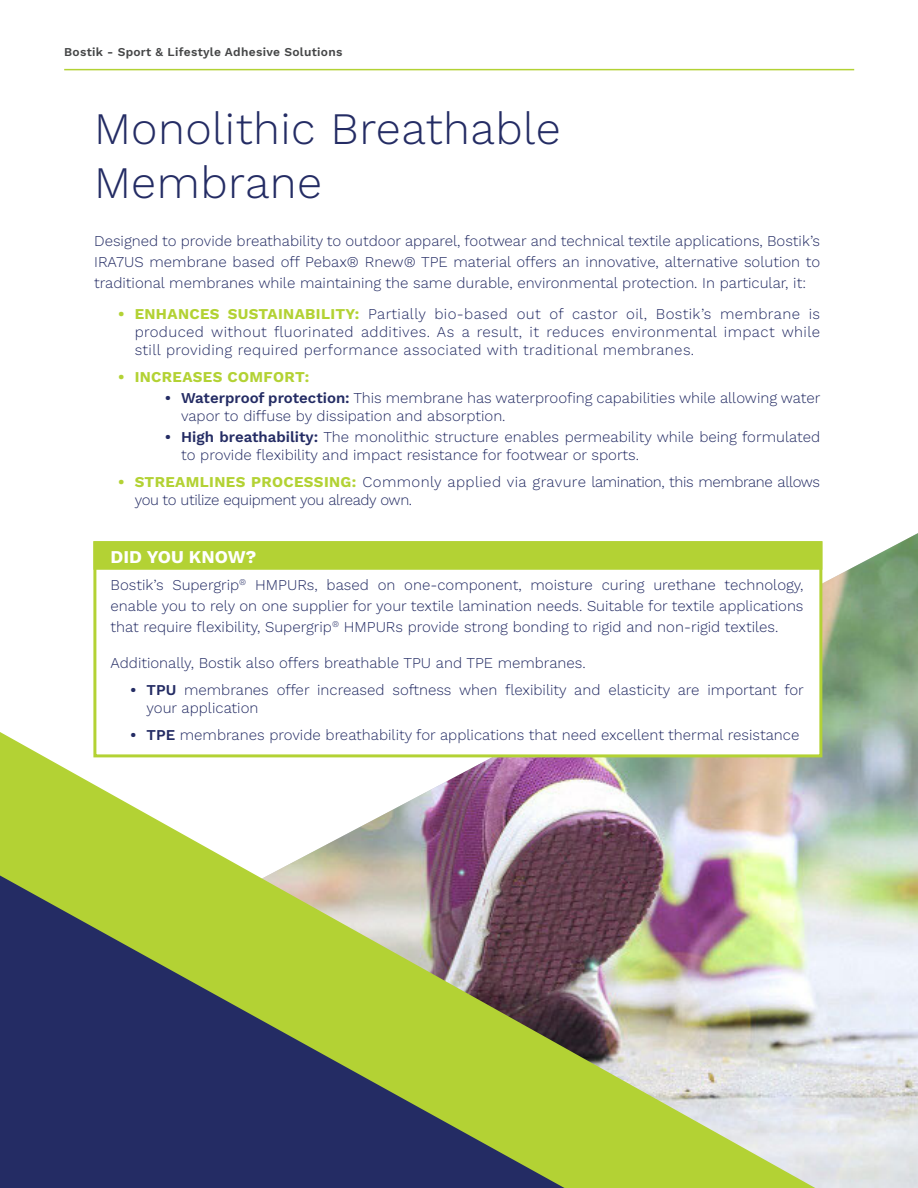
<style>
.page{position:relative;width:918px;height:1188px;background:#fff}
.page>*{position:absolute;margin:0;border:0;box-sizing:border-box;transform-origin:0 0}
.Title_1{font:300 45px/54px "Work Sans";letter-spacing:.01em;color:#242c64}
.Body_Text{font:700 18px "Work Sans";color:#fff}
.Body_Text-2{font:300 15px/18px "Work Sans";color:#242c64;text-align:justify}
.Body_Text-3{font:300 15px/18px "Work Sans";letter-spacing:-.025em;color:#242c64}
.t1{font:700 15px "Work Sans";letter-spacing:.025em;color:#b3d234}
.t2{font:600 12px "Work Sans";letter-spacing:.025em;color:#454647}
.s1{font-weight:700;color:#b3d234}
.s2{font-weight:600}
</style>
<div class="page">
<img style="left:815px;top:533px;width:103px;height:655px">
<img style="left:0;top:732px;width:815px;height:456px">
<div style="left:93px;top:541px;width:729px;height:216px;background:#fff;border:3px solid #b3d234"></div>
<div style="left:93px;top:541px;width:729px;height:29px;background:#b3d234;border:3px solid #b3d234"></div>
<hr style="left:64px;top:69px;width:790px;height:1px;background:#b3d234">
<p class="t2" style="left:64px;top:42px;width:280px">Bostik - Sport &amp; Lifestyle Adhesive Solutions</p>
<p class="Title_1" style="left:94px;top:100px;width:468px">Monolithic Breathable<br>Membrane</p>
<p class="Body_Text-2" style="left:94px;top:229px;width:727px;line-height:21px">Designed to provide breathability to outdoor apparel, footwear and technical textile applications, Bostik’s IRA7US membrane based off Pebax® Rnew® TPE material offers an innovative, alternative solution to traditional membranes while maintaining the same durable, environmental protection. In particular, it:</p>
<p class="Body_Text-2" style="left:135px;top:304px;width:687px;text-indent:-16px"><span class="s1">• ENHANCES SUSTAINABILITY:</span> Partially bio-based out of castor oil, Bostik’s membrane is produced without fluorinated additives. As a result, it reduces environmental impact while still providing required performance associated with traditional membranes.</p>
<p class="t1" style="left:118px;top:366px;width:193px">• INCREASES COMFORT:</p>
<p class="Body_Text-2" style="left:181px;top:388px;width:641px;text-indent:-16px"><span class="s2">• Waterproof protection:</span> This membrane has waterproofing capabilities while allowing water vapor to diffuse by dissipation and absorption.</p>
<p class="Body_Text-2" style="left:181px;top:427px;width:641px;text-indent:-16px"><span class="s2">• High breathability:</span> The monolithic structure enables permeability while being formulated to provide flexibility and impact resistance for footwear or sports.</p>
<p class="Body_Text-3" style="left:135px;top:472px;width:687px;text-indent:-16px"><span class="s1">• STREAMLINES PROCESSING:</span> Commonly applied via gravure lamination, this membrane allows you to utilize equipment you already own.</p>
<p class="Body_Text" style="left:111px;top:543px;width:147px">DID YOU KNOW?</p>
<p class="Body_Text-2" style="left:111px;top:574px;width:695px;line-height:21px">Bostik’s Supergrip<sup>®</sup> HMPURs, based on one-component, moisture curing urethane technology, enable you to rely on one supplier for your textile lamination needs. Suitable for textile applications that require flexibility, Supergrip<sup>®</sup> HMPURs provide strong bonding to rigid and non-rigid textiles.</p>
<p class="Body_Text-2" style="left:111px;top:654px;width:477px">Additionally, Bostik also offers breathable TPU and TPE membranes.</p>
<p class="Body_Text-2" style="left:147px;top:681px;width:659px;text-indent:-16px"><span class="s2">• TPU</span> membranes offer increased softness when flexibility and elasticity are important for your application</p>
<p class="Body_Text-2" style="left:130px;top:726px;width:671px"><span class="s2">• TPE</span> membranes provide breathability for applications that need excellent thermal resistance</p>
</div>
